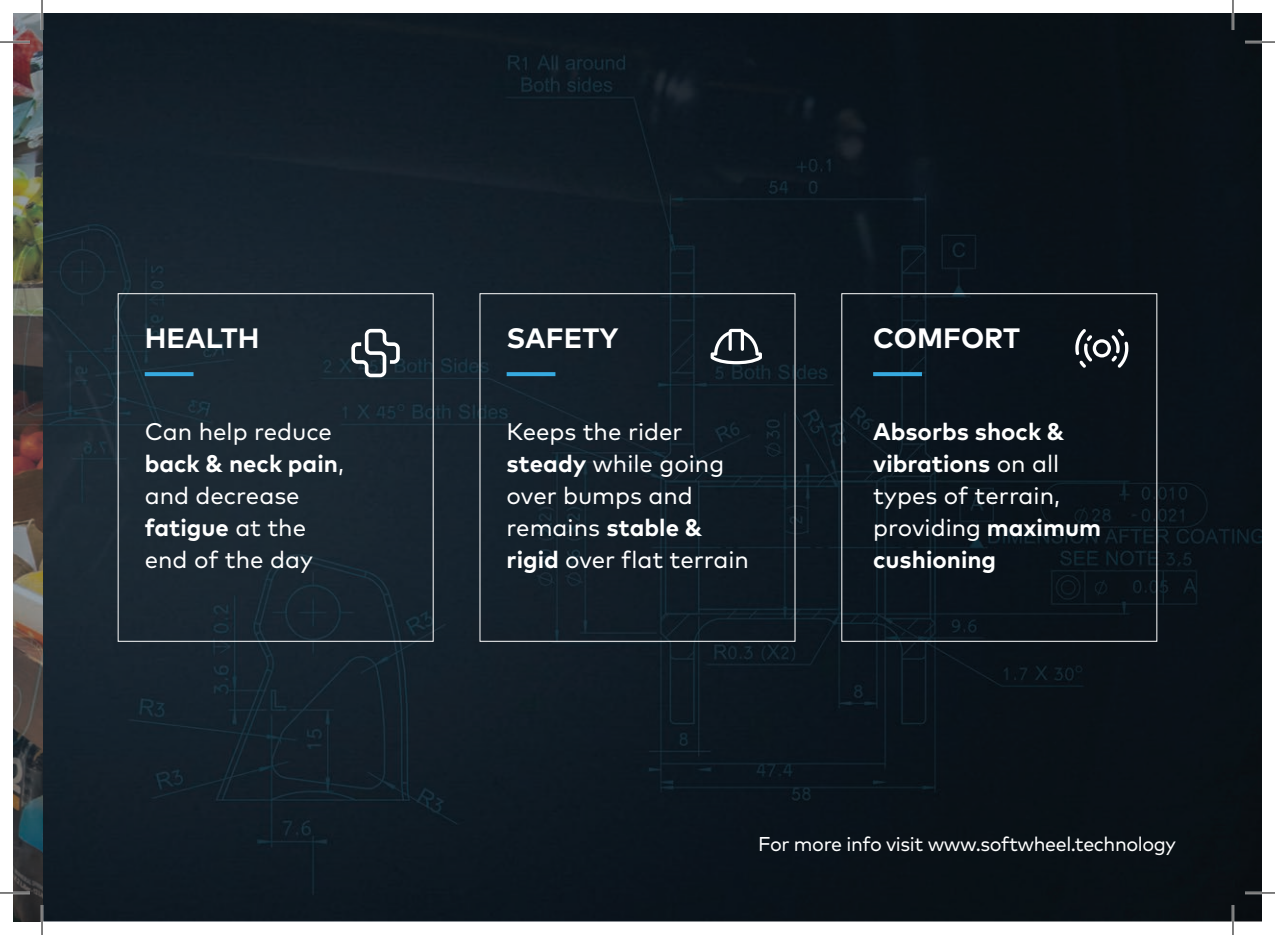
<style>
.page{position:relative;width:1275px;height:935px;background:#fff}
.page>*{position:absolute;margin:0;border:0;box-sizing:border-box;transform-origin:0 0}
.t1{font:700 28px "FF Mark Pro";color:#fff}
.t2{font:24px/32px "FF Mark Pro";color:#fff}
.t3{font:700 24px/32px "FF Mark Pro";color:#fff}
.t4{font:20px "FF Mark Pro";letter-spacing:-.02em;color:#fff}
.s1{font-weight:700}
.s2{font-weight:400}
</style>
<div class="page">
<img style="left:14px;top:14px;width:1247px;height:907px">
<svg style="left:710px;top:329px;width:52px;height:35px"></svg>
<svg style="left:351px;top:329px;width:49px;height:48px"></svg>
<svg style="left:1075px;top:329px;width:53px;height:38px"></svg>
<svg style="left:145px;top:372px;width:48px;height:4px"></svg>
<svg style="left:506px;top:372px;width:49px;height:4px"></svg>
<svg style="left:873px;top:372px;width:49px;height:4px"></svg>
<hr style="left:0;top:41px;width:30px;height:2px;background:#fff">
<hr style="left:1245px;top:41px;width:30px;height:2px;background:#fff">
<hr style="left:0;top:891px;width:30px;height:3px;background:#fff">
<hr style="left:1245px;top:891px;width:30px;height:3px;background:#fff">
<hr style="left:41px;top:0;width:2px;height:30px;background:#fff">
<hr style="left:41px;top:904px;width:2px;height:30px;background:#fff">
<hr style="left:1231px;top:0;width:3px;height:30px;background:#fff">
<hr style="left:1231px;top:904px;width:3px;height:30px;background:#fff">
<hr style="left:0;top:42px;width:30px;height:1px;background:#000">
<hr style="left:1245px;top:42px;width:30px;height:1px;background:#000">
<hr style="left:0;top:892px;width:30px;height:1px;background:#000">
<hr style="left:1245px;top:892px;width:30px;height:1px;background:#000">
<hr style="left:42px;top:0;width:1px;height:30px;background:#000">
<hr style="left:42px;top:904px;width:1px;height:30px;background:#000">
<hr style="left:1232px;top:0;width:1px;height:30px;background:#000">
<hr style="left:1232px;top:904px;width:1px;height:30px;background:#000">
<p class="t1" style="left:145px;top:316px;width:116px">HEALTH</p>
<p class="t2" style="left:145px;top:414px;width:201px">Can help reduce <span class="s1">back &amp; neck pain</span>, and decrease <span class="s1">fatigue</span> at the end of the day</p>
<p class="t1" style="left:506px;top:316px;width:114px">SAFETY</p>
<p class="t2" style="left:506px;top:414px;width:244px">Keeps the rider <span class="s1">steady</span> while going over bumps and remains <span class="s1">stable &amp; rigid</span> over flat terrain</p>
<p class="t1" style="left:873px;top:316px;width:148px">COMFORT</p>
<p class="t3" style="left:873px;top:414px;width:229px">Absorbs shock &amp; vibrations <span class="s2">on all types of terrain, providing</span> maximum cushioning</p>
<p class="t4" style="left:758px;top:828px;width:419px">For more info visit www.softwheel.technology</p>
</div>
